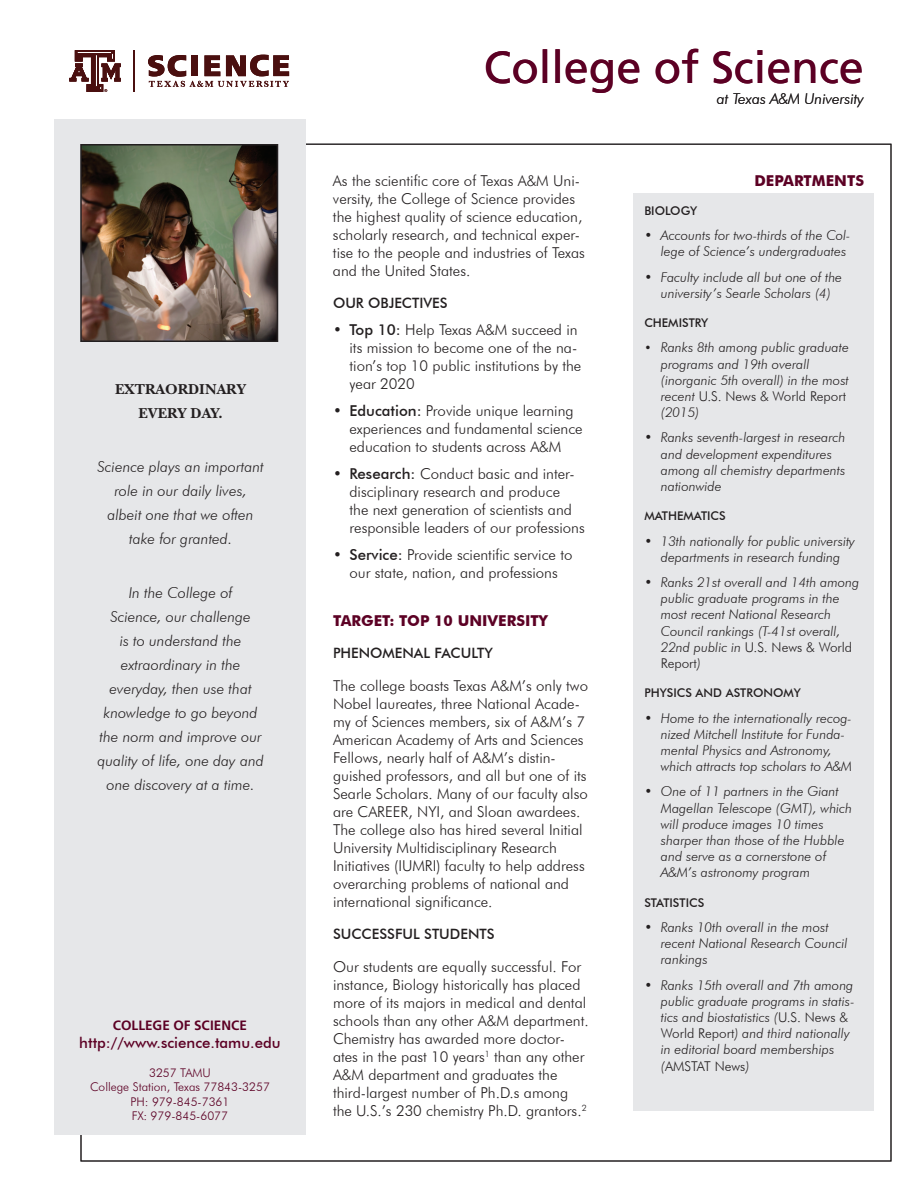
<style>
.page{position:relative;width:918px;height:1188px;background:#fff}
.page>*{position:absolute;margin:0;border:0;box-sizing:border-box;transform-origin:0 0}
.t1{font:45px "Frutiger LT Std";color:#5c0024}
.t2{font:300 15px/18px "Futura BT";color:#231f20}
.t3{font:italic 300 15px/24px "Futura BT";color:#231f20;text-align:center}
.t4{font:700 15px "Futura BT";color:#5c0024}
.t5{font:500 15px "Futura BT";color:#5c0024}
.t6{font:700 15px/24px "New Baskerville Std";color:#231f20;text-align:center}
.t7{font:500 14.25px "Futura BT";color:#231f20}
.t8{font:italic 300 13.5px/16.2px "Futura BT";color:#231f20}
.t9{font:700 13.5px "Frutiger LT Std";letter-spacing:.005em;color:#5c0024}
.t10{font:300 12px/14.4px "Futura BT";color:#5c0024;text-align:center}
.t11{font:500 12px "Futura BT";color:#231f20}
.s1{font-weight:500}
.s2{font-size:12px}
.s3{font-style:normal}
</style>
<div class="page">
<div style="left:54px;top:119px;width:252px;height:1016px;background:#e6e7e9"></div>
<svg style="left:148px;top:55px;width:141px;height:32px"></svg>
<hr style="left:134px;top:50px;width:1px;height:42px;background:#4a0f0f">
<svg style="left:69px;top:50px;width:52px;height:42px"></svg>
<div style="left:633px;top:193px;width:241px;height:918px;background:#e6e7e9"></div>
<img style="left:83px;top:147px;width:192px;height:192px">
<div style="left:80px;top:144px;width:198px;height:198px;border:2px solid #231f20"></div>
<p class="t6" style="left:115px;top:377px;width:132px">EXTRAORDINARY<br>EVERY DAY.</p>
<p class="t3" style="left:98px;top:454px;width:168px">Science plays an important role in our daily lives, albeit one that we often take for granted.</p>
<p class="t3" style="left:97px;top:580px;width:168px">In the College of<br>Science, our challenge<br>is to understand the extraordinary in the everyday, then use that knowledge to go beyond the norm and improve our quality of life, one day and one discovery at a time.</p>
<p class="t9" style="left:113px;top:1017px;width:136px">COLLEGE OF SCIENCE</p>
<p class="t5" style="left:79px;top:1033px;width:203px">http://www.science.tamu.edu</p>
<p class="t10" style="left:90px;top:1065px;width:181px">3257 TAMU<br>College Station, Texas 77843-3257<br>PH: 979-845-7361<br>FX: 979-845-6077</p>
<h1 class="t1" style="left:484px;top:41px;width:382px">College of Science</h1>
<p class="t3" style="left:717px;top:87px;width:149px">at Texas A&amp;M University</p>
<p class="t2" style="left:333px;top:171px;width:253px">As the scientific core of Texas A&amp;M Uni&shy;versity, the College of Science provides the highest quality of science education, scholarly research, and technical exper&shy;tise to the people and industries of Texas and the United States.</p>
<p class="t7" style="left:333px;top:294px;width:116px">OUR OBJECTIVES</p>
<p class="t2" style="left:350px;top:320px;width:233px;text-indent:-16px">• <span class="s1">Top 10:</span> Help Texas A&amp;M succeed in its mission to become one of the na&shy;tion’s top 10 public institutions by the year 2020</p>
<p class="t2" style="left:350px;top:401px;width:235px;text-indent:-16px">• <span class="s1">Education:</span> Provide unique learning experiences and fundamental science education to students across A&amp;M</p>
<p class="t2" style="left:350px;top:464px;width:237px;text-indent:-16px">• <span class="s1">Research:</span> Conduct basic and inter&shy;disciplinary research and produce<br>the next generation of scientists and responsible leaders of our professions</p>
<p class="t2" style="left:333px;top:545px;width:241px;text-align:center">• <span class="s1">Service:</span> Provide scientific service to our state, nation, and professions</p>
<p class="t4" style="left:333px;top:611px;width:216px">TARGET: TOP 10 UNIVERSITY</p>
<p class="t7" style="left:333px;top:644px;width:161px">PHENOMENAL FACULTY</p>
<p class="t2" style="left:333px;top:676px;width:257px">The college boasts Texas A&amp;M’s only two Nobel laureates, three National Acade&shy;my of Sciences members, six of A&amp;M’s 7<br>American Academy of Arts and Sciences Fellows, nearly half of A&amp;M’s distin&shy;guished professors, and all but one of its Searle Scholars. Many of our faculty also are CAREER, NYI, and Sloan awardees.<br>The college also has hired several Initial University Multidisciplinary Research Initiatives (IUMRI) faculty to help address overarching problems of national and international significance.</p>
<p class="t7" style="left:333px;top:925px;width:163px">SUCCESSFUL STUDENTS</p>
<p class="t2" style="left:333px;top:958px;width:257px">Our students are equally successful. For instance, Biology historically has placed more of its majors in medical and dental schools than any other A&amp;M department.<br>Chemistry has awarded more doctor&shy;ates in the past 10 years<sup>1</sup> than any other A&amp;M department and graduates the third-largest number of Ph.D.s among the U.S.’s 230 chemistry Ph.D. grantors.<sup>2</sup></p>
<p class="t4" style="left:754px;top:171px;width:111px">DEPARTMENTS</p>
<p class="t11" style="left:644px;top:204px;width:54px">BIOLOGY</p>
<p class="t8" style="left:644px;top:227px;width:207px;text-align:right">• Accounts for two-thirds of the Col&shy;lege of Science’s undergraduates</p>
<p class="t8" style="left:644px;top:269px;width:199px;text-align:center">• Faculty include all but one of the university’s Searle Scholars (4)</p>
<p class="t11" style="left:644px;top:316px;width:66px">CHEMISTRY</p>
<p class="t8" style="left:661px;top:339px;width:190px;text-indent:-17px"><span class="s2">•</span> Ranks 8th among public graduate programs and 19th overall (inorganic 5th overall) in the most recent <span class="s3">U.S. News &amp; World Report </span>(2015)</p>
<p class="t8" style="left:661px;top:429px;width:186px;text-indent:-16px">• Ranks seventh-largest in research and development expenditures among all chemistry departments nationwide</p>
<p class="t11" style="left:644px;top:509px;width:83px">MATHEMATICS</p>
<p class="t8" style="left:644px;top:533px;width:212px;text-align:center">• 13th nationally for public university departments in research funding</p>
<p class="t8" style="left:661px;top:574px;width:200px;text-indent:-16px">• Ranks 21st overall and 14th among public graduate programs in the most recent National Research<br>Council rankings (T-41st overall,<br>22nd public in <span class="s3">U.S. News &amp; World<br>Report</span>)</p>
<p class="t11" style="left:644px;top:686px;width:158px">PHYSICS AND ASTRONOMY</p>
<p class="t8" style="left:661px;top:710px;width:193px;text-indent:-16px">• Home to the internationally recog&shy;nized Mitchell Institute for Funda&shy;mental Physics and Astronomy, which attracts top scholars to A&amp;M</p>
<p class="t8" style="left:661px;top:783px;width:193px;text-indent:-16px">• One of 11 partners in the Giant<br>Magellan Telescope (GMT), which will produce images 10 times sharper than those of the Hubble and serve as a cornerstone of<br>A&amp;M’s astronomy program</p>
<p class="t11" style="left:644px;top:895px;width:61px">STATISTICS</p>
<p class="t8" style="left:661px;top:919px;width:188px;text-indent:-16px">• Ranks 10th overall in the most recent National Research Council rankings</p>
<p class="t8" style="left:661px;top:977px;width:195px;text-indent:-16px">• Ranks 15th overall and 7th among public graduate programs in statis&shy;tics and biostatistics (<span class="s3">U.S. News &amp;<br>World Report</span>) and third nationally in editorial board memberships (<span class="s3">AMSTAT News</span>)</p>
</div>
